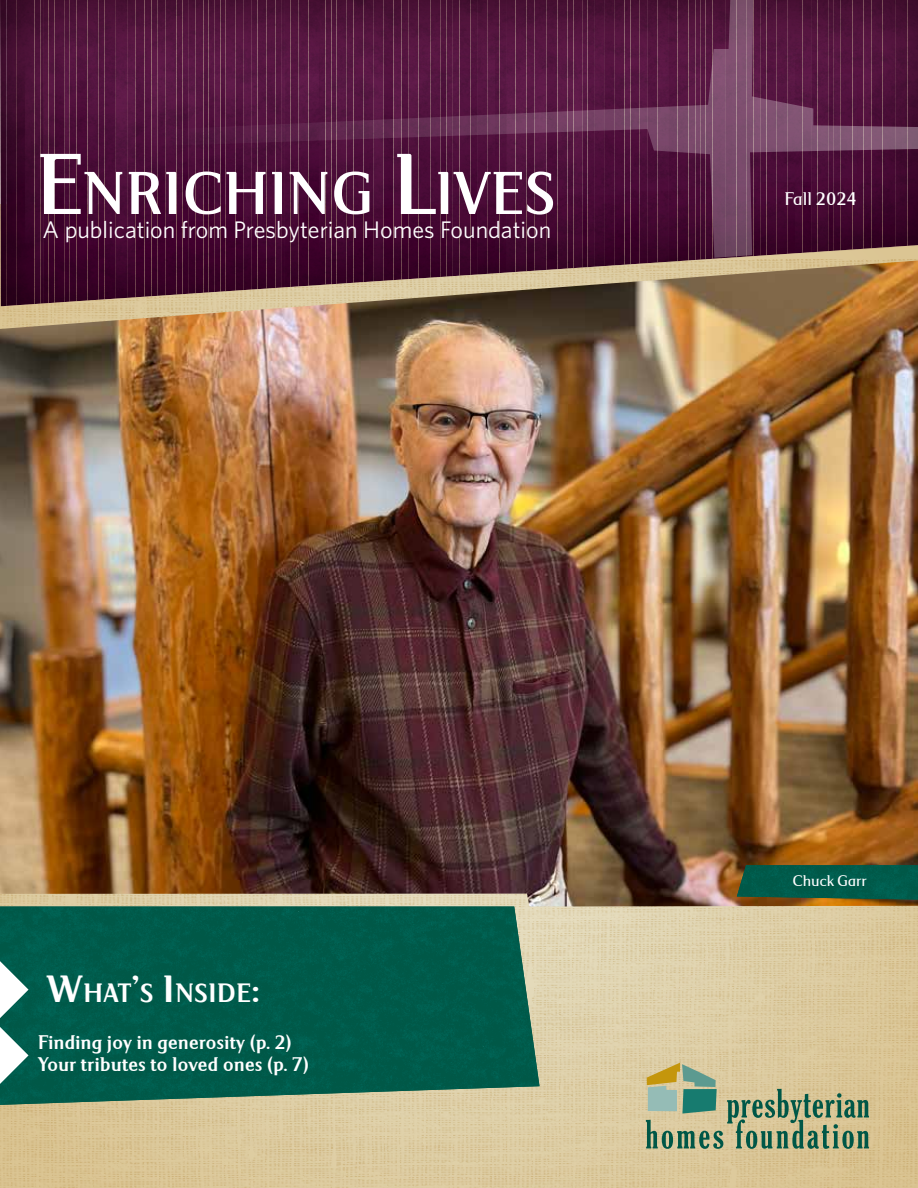
<style>
.page{position:relative;width:918px;height:1188px;background:#fff}
.page>*{position:absolute;margin:0;border:0;box-sizing:border-box;transform-origin:0 0}
.t1{font:700 92.55px "Serus";color:#fff}
.t2{font:700 64.8px "Serus";color:#fff}
.t3{font:900 28.35px "Serus";color:#fff}
.t4{font:24px "Whitney";color:#fff}
.t5{font:900 21px/22.5px "Serus";letter-spacing:-.01em;color:#fff}
.t6{font:500 19.5px "Serus";color:#fff}
.t7{font:500 16.5px "Serus";letter-spacing:-.01em;color:#fff}
.s1{font-size:92.55px}
.s2{font-weight:700}
.s3{font-size:40.35px}
</style>
<div class="page">
<img style="left:0;top:907px;width:918px;height:281px">
<img style="left:0;top:907px;width:540px;height:198px">
<svg style="left:0;top:0;width:918px;height:261px;background:#551b41"></svg>
<img style="left:0;top:261px;width:918px;height:646px">
<svg style="left:0;top:1027px;width:29px;height:57px"></svg>
<svg style="left:0;top:961px;width:29px;height:57px"></svg>
<svg style="left:646px;top:1063px;width:223px;height:86px;background:#a6ad87"></svg>
<img style="left:737px;top:865px;width:181px;height:35px">
<h1 class="t1" style="left:36px;top:131px;width:51px">E</h1>
<p class="t4" style="left:43px;top:215px;width:510px">A publication from Presbyterian Homes Foundation</p>
<h2 class="t2" style="left:82px;top:156px;width:475px">NRICHING <span class="s1">L</span>IVES</h2>
<p class="t6" style="left:785px;top:187px;width:74px">Fall <span class="s2">2024</span></p>
<h3 class="t3" style="left:46px;top:976px;width:215px"><span class="s3">W</span>HAT<span class="s3">’</span>S <span class="s3">I</span>NSIDE<span class="s3">:</span></h3>
<p class="t5" style="left:38px;top:1031px;width:273px">Finding joy in generosity (p. 2)<br>Your tributes to loved ones (p. 7)</p>
<p class="t7" style="left:793px;top:871px;width:76px">Chuck Garr</p>
</div>
